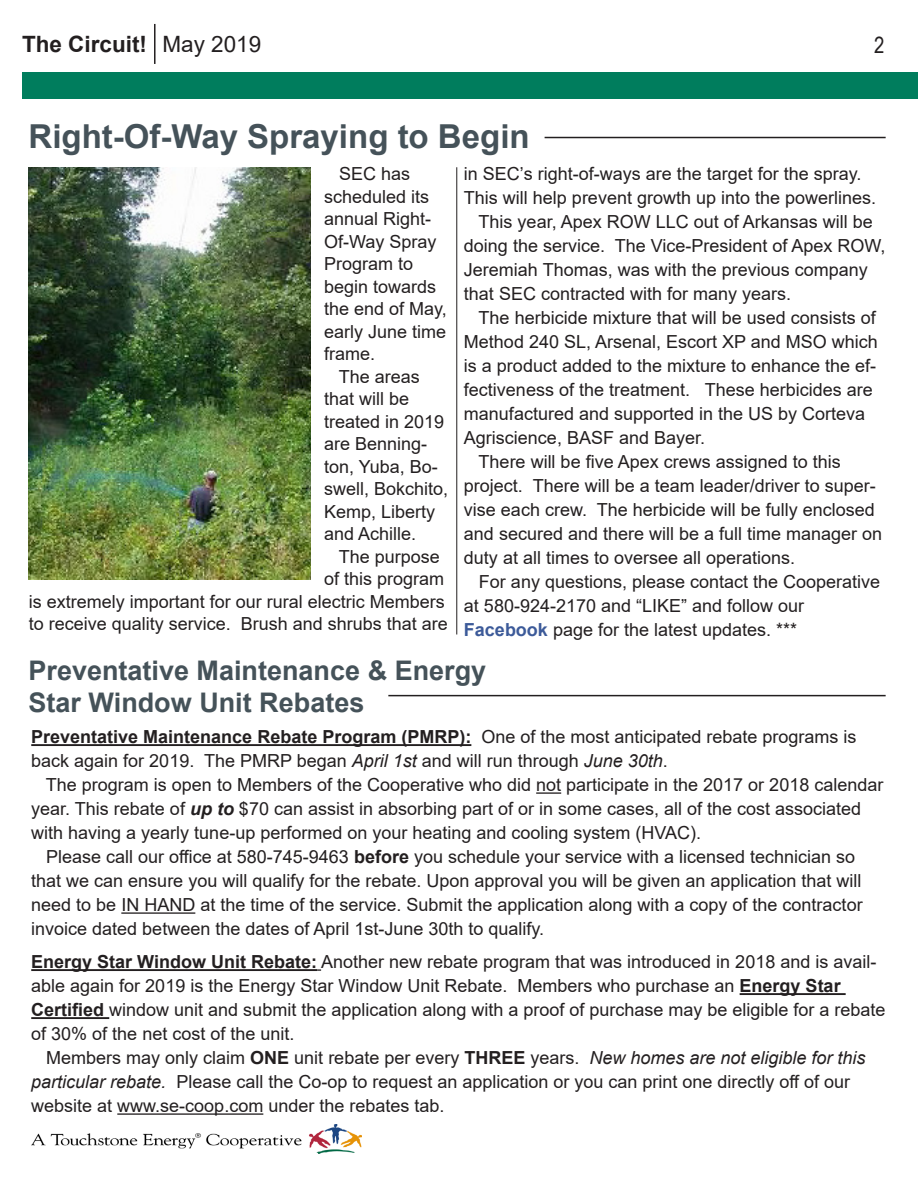
<style>
.page{position:relative;width:918px;height:1188px;background:#fff}
.page>*{position:absolute;margin:0;border:0;box-sizing:border-box;transform-origin:0 0}
.t1{font:700 33px "Arial";color:#455259}
.t2{font:700 27px/32.4px "Arial";color:#455259}
.t3{font:700 22.5px "Arial";color:#231f20}
.t4{font:22.5px "Arial";color:#231f20}
.t5{font:22.5px "Arial Narrow";color:#231f20}
.t6{font:18px/24px "Arial";color:#231f20}
.s1{font-weight:700;color:#3c5a99}
.s2{font-weight:700}
.s3{font-style:italic}
.s4{font-weight:700;font-style:italic}
</style>
<div class="page">
<div style="left:22px;top:73px;width:896px;height:26px;background:#007d5d"></div>
<hr style="left:154px;top:24px;width:2px;height:40px;background:#231f20">
<hr style="left:545px;top:137px;width:341px;height:1px;background:#231f20">
<img style="left:31px;top:1124px;width:331px;height:30px">
<hr style="left:388px;top:695px;width:498px;height:1px;background:#231f20">
<img style="left:29px;top:167px;width:282px;height:413px">
<hr style="left:31px;top:744px;width:440px;height:2px;background:#231f20">
<hr style="left:536px;top:792px;width:25px;height:2px;background:#231f20">
<hr style="left:121px;top:912px;width:74px;height:2px;background:#231f20">
<hr style="left:31px;top:969px;width:286px;height:2px;background:#231f20">
<hr style="left:740px;top:993px;width:106px;height:2px;background:#231f20">
<hr style="left:31px;top:1017px;width:78px;height:2px;background:#231f20">
<hr style="left:117px;top:1113px;width:146px;height:2px;background:#231f20">
<hr style="left:456px;top:167px;width:1px;height:468px;background:#231f20">
<p class="t3" style="left:22px;top:28px;width:127px">The Circuit!</p>
<p class="t4" style="left:162px;top:28px;width:100px">May 2019</p>
<p class="t5" style="left:874px;top:29px;width:12px">2</p>
<p class="t1" style="left:29px;top:113px;width:503px">Right-Of-Way Spraying to Begin</p>
<p class="t6" style="left:324px;top:163px;width:124px;line-height:22.5px;text-indent:15px">SEC has scheduled its annual Right-<br>Of-Way Spray<br>Program to begin towards the end of May, early June time frame.</p>
<p class="t6" style="left:324px;top:365px;width:126px;line-height:22.5px;text-indent:15px">The areas that will be treated in 2019 are Benning&shy;ton, Yuba, Bo&shy;swell, Bokchito,<br>Kemp, Liberty and Achille.</p>
<p class="t6" style="left:339px;top:544px;width:103px">The purpose</p>
<p class="t6" style="left:324px;top:567px;width:122px">of this program</p>
<p class="t6" style="left:29px;top:589px;width:418px">is extremely important for our rural electric Members</p>
<p class="t6" style="left:29px;top:612px;width:421px">to receive quality service. Brush and shrubs that are</p>
<p class="t6" style="left:464px;top:162px;width:414px">in SEC’s right-of-ways are the target for the spray.<br>This will help prevent growth up into the powerlines.</p>
<p class="t6" style="left:464px;top:210px;width:423px;text-indent:15px">This year, Apex ROW LLC out of Arkansas will be doing the service. The Vice-President of Apex ROW, Jeremiah Thomas, was with the previous company that SEC contracted with for many years.</p>
<p class="t6" style="left:464px;top:306px;width:415px;text-indent:15px">The herbicide mixture that will be used consists of Method 240 SL, Arsenal, Escort XP and MSO which is a product added to the mixture to enhance the ef&shy;fectiveness of the treatment. These herbicides are manufactured and supported in the US by Corteva Agriscience, BASF and Bayer.</p>
<p class="t6" style="left:464px;top:450px;width:420px;text-indent:15px">There will be five Apex crews assigned to this project. There will be a team leader/driver to super&shy;vise each crew. The herbicide will be fully enclosed and secured and there will be a full time manager on duty at all times to oversee all operations.</p>
<p class="t6" style="left:464px;top:570px;width:418px;text-indent:15px">For any questions, please contact the Cooperative at 580-924-2170 and “LIKE” and follow our</p>
<p class="t6" style="left:464px;top:618px;width:335px"><span class="s1">Facebook</span> page for the latest updates. ***</p>
<p class="t2" style="left:29px;top:654px;width:459px">Preventative Maintenance &amp; Energy<br>Star Window Unit Rebates</p>
<p class="t6" style="left:31px;top:725px;width:827px"><span class="s2">Preventative Maintenance Rebate Program (PMRP):</span> One of the most anticipated rebate programs is back again for 2019. The PMRP began <span class="s3">April 1st</span> and will run through <span class="s3">June 30th</span>.</p>
<p class="t6" style="left:31px;top:773px;width:854px;text-indent:15px">The program is open to Members of the Cooperative who did not participate in the 2017 or 2018 calendar year. This rebate of <span class="s4">up to</span> $70 can assist in absorbing part of or in some cases, all of the cost associated with having a yearly tune-up performed on your heating and cooling system (HVAC).</p>
<p class="t6" style="left:31px;top:845px;width:833px;text-indent:15px">Please call our office at 580-745-9463 <span class="s2">before</span> you schedule your service with a licensed technician so that we can ensure you will qualify for the rebate. Upon approval you will be given an application that will need to be IN HAND at the time of the service. Submit the application along with a copy of the contractor invoice dated between the dates of April 1st-June 30th to qualify.</p>
<p class="t6" style="left:31px;top:950px;width:856px"><span class="s2">Energy Star Window Unit Rebate:</span> Another new rebate program that was introduced in 2018 and is avail&shy;able again for 2019 is the Energy Star Window Unit Rebate. Members who purchase an <span class="s2">Energy Star Certified</span> window unit and submit the application along with a proof of purchase may be eligible for a rebate of 30% of the net cost of the unit.</p>
<p class="t6" style="left:31px;top:1046px;width:836px;text-indent:15px">Members may only claim <span class="s2">ONE</span> unit rebate per every <span class="s2">THREE</span> years. <span class="s3">New homes are not eligible for this particular rebate.</span> Please call the Co-op to request an application or you can print one directly off of our website at www.se-coop.com under the rebates tab.</p>
</div>
